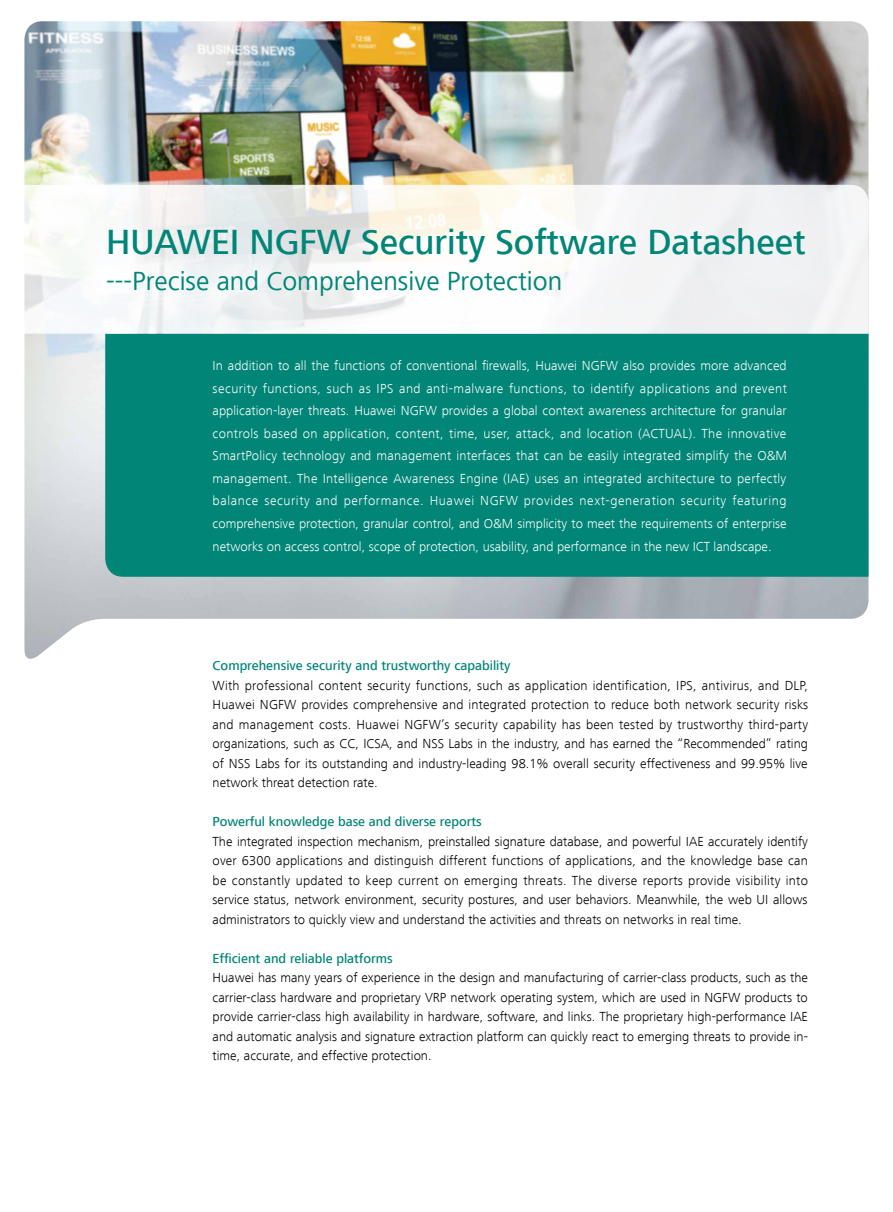
<style>
.page{position:relative;width:893px;height:1212px;background:#fff}
.page>*{position:absolute;margin:0;border:0;box-sizing:border-box;transform-origin:0 0}
.t1{font:500 36px "Frutiger Next LT";color:#008577}
.t2{font:27px "Frutiger Next LT";color:#008577}
.t3{font:300 13.5px/19.5px "Frutiger Next LT";color:#000;text-align:justify}
.t4{font:300 13.5px/22.5px "Frutiger Next LT";color:#fff;text-align:justify}
.t5{font:500 13.5px "Frutiger Next LT";color:#008577}
</style>
<div class="page">
<img style="left:24px;top:21px;width:844px;height:638px">
<div style="left:105px;top:334px;width:763px;height:243px;background:#008577"></div>
<svg style="left:24px;top:185px;width:844px;height:149px;fill:#f5f5f5"></svg>
<h1 class="t1" style="left:106px;top:222px;width:701px">HUAWEI NGFW Security Software Datasheet</h1>
<h2 class="t2" style="left:106px;top:266px;width:457px">---Precise and Comprehensive Protection</h2>
<p class="t4" style="left:213px;top:355px;width:576px">In addition to all the functions of conventional firewalls, Huawei NGFW also provides more advanced security functions, such as IPS and anti-malware functions, to identify applications and prevent application-layer threats. Huawei NGFW provides a global context awareness architecture for granular controls based on application, content, time, user, attack, and location (ACTUAL). The innovative SmartPolicy technology and management interfaces that can be easily integrated simplify the O&amp;M management. The Intelligence Awareness Engine (IAE) uses an integrated architecture to perfectly balance security and performance. Huawei NGFW provides next-generation security featuring comprehensive protection, granular control, and O&amp;M simplicity to meet the requirements of enterprise networks on access control, scope of protection, usability, and performance in the new ICT landscape.</p>
<p class="t5" style="left:213px;top:658px;width:299px">Comprehensive security and trustworthy capability</p>
<p class="t3" style="left:213px;top:675px;width:597px">With professional content security functions, such as application identification, IPS, antivirus, and DLP, Huawei NGFW provides comprehensive and integrated protection to reduce both network security risks and management costs. Huawei NGFW’s security capability has been tested by trustworthy third-party organizations, such as CC, ICSA, and NSS Labs in the industry, and has earned the “Recommended” rating of NSS Labs for its outstanding and industry-leading 98.1% overall security effectiveness and 99.95% live network threat detection rate.</p>
<p class="t5" style="left:213px;top:814px;width:271px">Powerful knowledge base and diverse reports</p>
<p class="t3" style="left:213px;top:831px;width:597px">The integrated inspection mechanism, preinstalled signature database, and powerful IAE accurately identify over 6300 applications and distinguish different functions of applications, and the knowledge base can be constantly updated to keep current on emerging threats. The diverse reports provide visibility into service status, network environment, security postures, and user behaviors. Meanwhile, the web UI allows administrators to quickly view and understand the activities and threats on networks in real time.</p>
<p class="t5" style="left:213px;top:950px;width:182px">Efficient and reliable platforms</p>
<p class="t3" style="left:213px;top:968px;width:597px">Huawei has many years of experience in the design and manufacturing of carrier-class products, such as the carrier-class hardware and proprietary VRP network operating system, which are used in NGFW products to provide carrier-class high availability in hardware, software, and links. The proprietary high-performance IAE and automatic analysis and signature extraction platform can quickly react to emerging threats to provide in&shy;time, accurate, and effective protection.</p>
</div>
